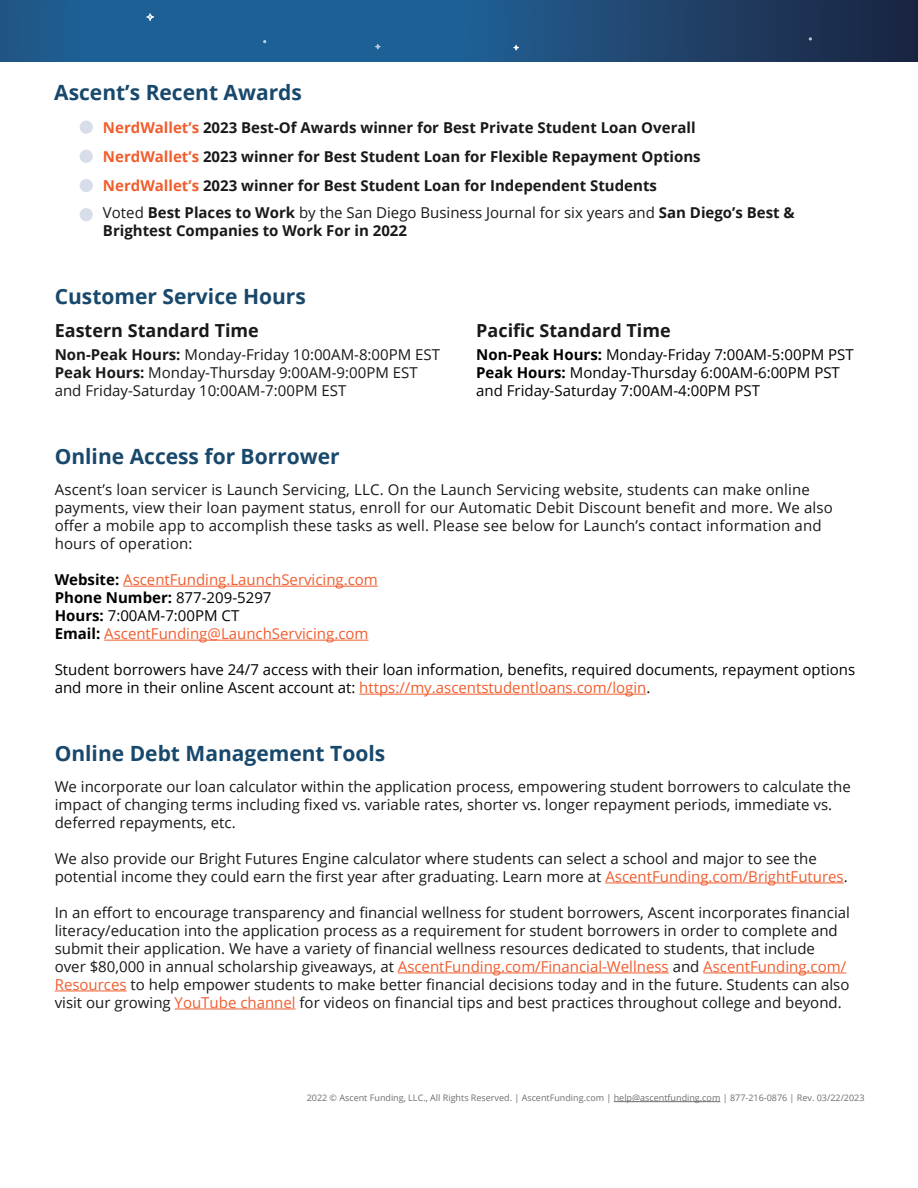
<style>
.page{position:relative;width:918px;height:1188px;background:#fff}
.page>*{position:absolute;margin:0;border:0;box-sizing:border-box;transform-origin:0 0}
.t1{font:700 21px "Open Sans";color:#18486c}
.t2{font:700 18px "Open Sans";color:#19191a}
.t3{font:15px/18px "Open Sans";color:#19191a}
.t4{font:700 15px/29.2px "Open Sans";color:#19191a}
.t5{font:15px/18px "Open Sans";color:#000}
.t6{font:15px/18px "Open Sans";color:#f15d2e}
.t7{font:9px "Open Sans";color:#6e6f72}
.s1{color:#f15d2c}
.s2{font-weight:400}
.s3{font-weight:700}
.s4{font-weight:700;color:#000}
.s5{color:#000}
.s6{color:#f15d2f}
.s7{color:#6f7073}
</style>
<div class="page">
<svg style="left:0;top:0;width:918px;height:62px;background:#1d507e"></svg>
<svg style="left:146px;top:13px;width:8px;height:8px"></svg>
<svg style="left:375px;top:44px;width:5px;height:5px"></svg>
<svg style="left:513px;top:45px;width:6px;height:5px"></svg>
<svg style="left:809px;top:37px;width:3px;height:4px"></svg>
<hr style="left:614px;top:1101px;width:106px;height:1px;background:#6e6f72">
<div style="left:79px;top:120px;width:15px;height:15px;background:#d7dee9;border-radius:50%"></div>
<div style="left:78px;top:119px;width:16px;height:16px;border:2px solid #fff;border-radius:50%"></div>
<div style="left:79px;top:149px;width:15px;height:15px;background:#d7dee9;border-radius:50%"></div>
<div style="left:78px;top:148px;width:16px;height:16px;border:2px solid #fff;border-radius:50%"></div>
<div style="left:79px;top:178px;width:15px;height:15px;background:#d7dee9;border-radius:50%"></div>
<div style="left:78px;top:177px;width:16px;height:17px;border:2px solid #fff;border-radius:50%"></div>
<div style="left:79px;top:207px;width:15px;height:15px;background:#d7dee9;border-radius:50%"></div>
<div style="left:78px;top:207px;width:16px;height:16px;border:2px solid #fff;border-radius:50%"></div>
<hr style="left:123px;top:586px;width:255px;height:1px;background:#f15d2e">
<hr style="left:104px;top:640px;width:264px;height:1px;background:#f15d2f">
<hr style="left:359px;top:694px;width:287px;height:1px;background:#f15d2c">
<hr style="left:605px;top:883px;width:239px;height:1px;background:#f15d2f">
<hr style="left:398px;top:973px;width:271px;height:1px;background:#f15d2f">
<hr style="left:703px;top:973px;width:143px;height:1px;background:#f15d2f">
<hr style="left:55px;top:991px;width:72px;height:1px;background:#f15d2f">
<hr style="left:175px;top:1009px;width:121px;height:1px;background:#f15d2f">
<h1 class="t1" style="left:54px;top:77px;width:249px">Ascent’s Recent Awards</h1>
<p class="t4" style="left:103px;top:112px;width:599px"><span class="s1">NerdWallet’s</span> 2023 Best-Of Awards winner for Best Private Student Loan Overall<br><span class="s1">NerdWallet’s</span> 2023 winner for Best Student Loan for Flexible Repayment Options<br><span class="s1">NerdWallet’s</span> 2023 winner for Best Student Loan for Independent Students</p>
<p class="t4" style="left:103px;top:203px;width:693px;line-height:18px"><span class="s2">Voted</span> Best Places to Work <span class="s2">by the San Diego Business Journal for six years and</span> San Diego’s Best &amp;<br>Brightest Companies to Work For in 2022</p>
<h1 class="t1" style="left:55px;top:282px;width:253px">Customer Service Hours</h1>
<p class="t2" style="left:55px;top:318px;width:206px">Eastern Standard Time</p>
<p class="t3" style="left:55px;top:345px;width:387px"><span class="s3">Non-Peak Hours:</span> Monday-Friday 10:00AM-8:00PM EST<br><span class="s3">Peak Hours:</span> Monday-Thursday 9:00AM-9:00PM EST and Friday-Saturday 10:00AM-7:00PM EST</p>
<p class="t2" style="left:476px;top:318px;width:196px">Pacific Standard Time</p>
<p class="t5" style="left:476px;top:345px;width:379px"><span class="s3">Non-Peak Hours:</span> Monday-Friday 7:00AM-5:00PM PST<br><span class="s3">Peak Hours:</span> Monday-Thursday 6:00AM-6:00PM PST and Friday-Saturday 7:00AM-4:00PM PST</p>
<h1 class="t1" style="left:55px;top:442px;width:287px">Online Access for Borrower</h1>
<p class="t3" style="left:55px;top:480px;width:780px">Ascent’s loan servicer is Launch Servicing, LLC. On the Launch Servicing website, students can make online payments, view their loan payment status, enroll for our Automatic Debit Discount benefit and more. We also offer a mobile app to accomplish these tasks as well. Please see below for Launch’s contact information and hours of operation:</p>
<p class="t6" style="left:55px;top:570px;width:325px"><span class="s4">Website:</span> AscentFunding.LaunchServicing.com <span class="s4">Phone Number:</span> <span class="s5">877-209-5297<br></span><span class="s4">Hours:</span> <span class="s5">7:00AM-7:00PM CT<br></span><span class="s4">Email:</span> <span class="s6">AscentFunding@LaunchServicing.com</span></p>
<p class="t5" style="left:55px;top:660px;width:802px">Student borrowers have 24/7 access with their loan information, benefits, required documents, repayment options and more in their online Ascent account at: <span class="s1">https://my.ascentstudentloans.com/login</span>.</p>
<h1 class="t1" style="left:55px;top:738px;width:332px">Online Debt Management Tools</h1>
<p class="t3" style="left:55px;top:777px;width:798px">We incorporate our loan calculator within the application process, empowering student borrowers to calculate the impact of changing terms including fixed vs. variable rates, shorter vs. longer repayment periods, immediate vs. deferred repayments, etc.</p>
<p class="t3" style="left:55px;top:849px;width:795px">We also provide our Bright Futures Engine calculator where students can select a school and major to see the potential income they could earn the first year after graduating. Learn more at <span class="s6">AscentFunding.com/BrightFutures</span>.</p>
<p class="t3" style="left:55px;top:903px;width:797px">In an effort to encourage transparency and financial wellness for student borrowers, Ascent incorporates financial literacy/education into the application process as a requirement for student borrowers in order to complete and submit their application. We have a variety of financial wellness resources dedicated to students, that include over $80,000 in annual scholarship giveaways, at <span class="s6">AscentFunding.com/Financial-Wellness</span> and <span class="s6">AscentFunding.com/ Resources</span> to help empower students to make better financial decisions today and in the future. Students can also visit our growing <span class="s6">YouTube channel</span> for videos on financial tips and best practices throughout college and beyond.</p>
<p class="t7" style="left:307px;top:1092px;width:559px">2022 <span class="s7">©</span> Ascent Funding, LLC., All Rights Reserved. | AscentFunding.com | help@ascentfunding.com | 877-216-0876 | Rev. 03/22/2023</p>
</div>
